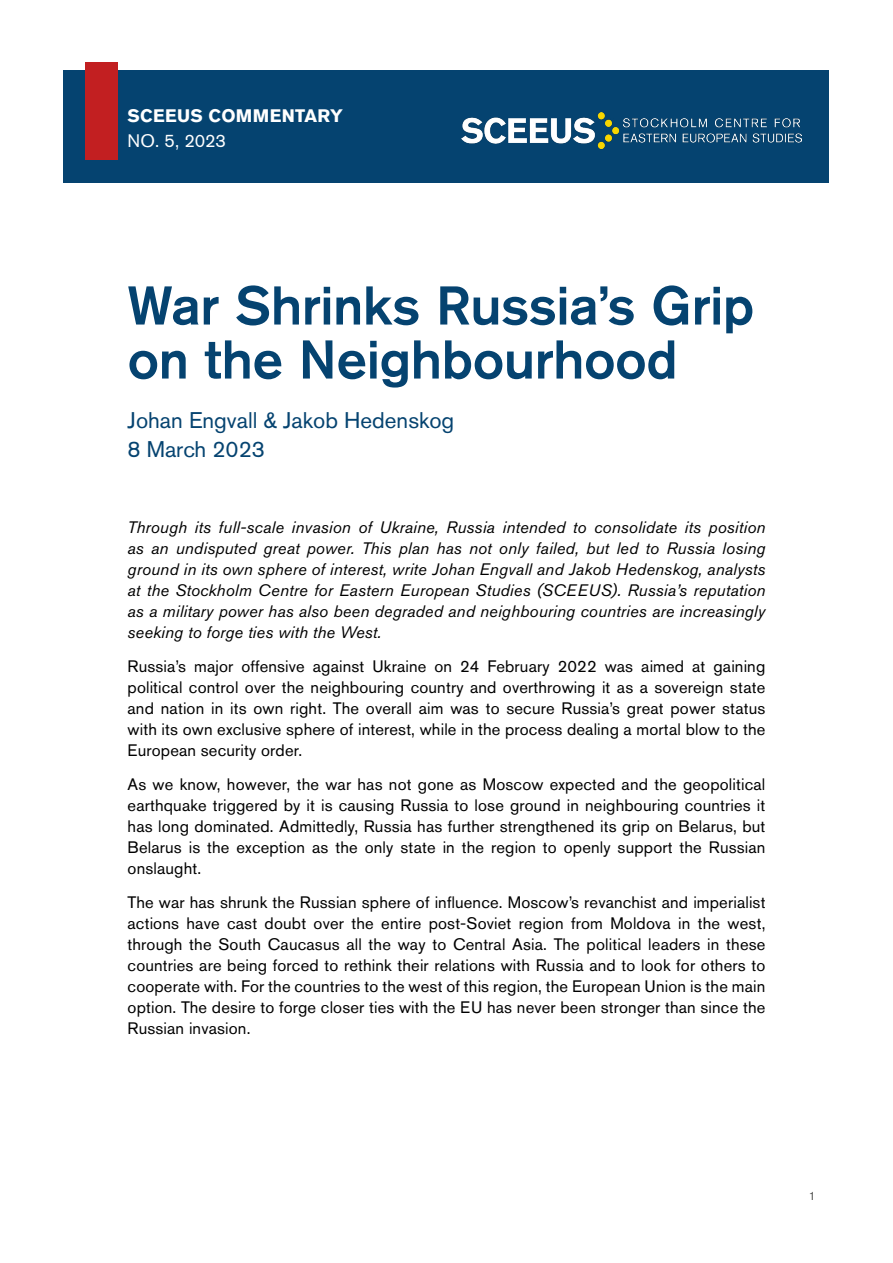
<style>
.page{position:relative;width:893px;height:1263px;background:#fff}
.page>*{position:absolute;margin:0;border:0;box-sizing:border-box;transform-origin:0 0}
.t1{font:500 54px/54px "Akzidenz Grotesk BE";letter-spacing:-.01em;color:#054370}
.t2{font:22.5px/28.5px "Akzidenz Grotesk BE";color:#054370}
.t3{font:700 18px "Akzidenz Grotesk BE";letter-spacing:.015em;color:#fff}
.t4{font:18px "Akzidenz Grotesk BE";letter-spacing:-.005em;color:#fff}
.t5{font:16.5px/21px "Akzidenz Grotesk BE";letter-spacing:.01em;color:#000;text-align:justify}
.t6{font:italic 16.5px/21px "Akzidenz Grotesk BE";letter-spacing:.01em;color:#000;text-align:justify}
.t7{font:12px "Akzidenz Grotesk BE";color:#575756}
</style>
<div class="page">
<div style="left:64px;top:70px;width:765px;height:113px;background:#054370"></div>
<img style="left:461px;top:112px;width:340px;height:36px">
<div style="left:85px;top:62px;width:33px;height:97px;background:#c21f21"></div>
<p class="t3" style="left:128px;top:105px;width:217px">SCEEUS COMMENTARY</p>
<p class="t4" style="left:128px;top:130px;width:100px">NO. 5, 2023</p>
<h1 class="t1" style="left:128px;top:277px;width:628px">War Shrinks Russia’s Grip on the Neighbourhood</h1>
<h2 class="t2" style="left:128px;top:406px;width:328px">Johan Engvall &amp; Jakob Hedenskog<br>8 March 2023</h2>
<p class="t6" style="left:128px;top:517px;width:639px">Through its full-scale invasion of Ukraine, Russia intended to consolidate its position as an undisputed great power. This plan has not only failed, but led to Russia losing ground in its own sphere of interest, write Johan Engvall and Jakob Hedenskog, analysts at the Stockholm Centre for Eastern European Studies (SCEEUS). Russia’s reputation as a military power has also been degraded and neighbouring countries are increasingly seeking to forge ties with the West.</p>
<p class="t5" style="left:128px;top:656px;width:639px">Russia’s major offensive against Ukraine on 24 February 2022 was aimed at gaining political control over the neighbouring country and overthrowing it as a sovereign state and nation in its own right. The overall aim was to secure Russia’s great power status with its own exclusive sphere of interest, while in the process dealing a mortal blow to the European security order.</p>
<p class="t5" style="left:128px;top:773px;width:639px">As we know, however, the war has not gone as Moscow expected and the geopolitical earthquake triggered by it is causing Russia to lose ground in neighbouring countries it has long dominated. Admittedly, Russia has further strengthened its grip on Belarus, but Belarus is the exception as the only state in the region to openly support the Russian onslaught.</p>
<p class="t5" style="left:128px;top:891px;width:639px">The war has shrunk the Russian sphere of influence. Moscow’s revanchist and imperialist actions have cast doubt over the entire post-Soviet region from Moldova in the west, through the South Caucasus all the way to Central Asia. The political leaders in these countries are being forced to rethink their relations with Russia and to look for others to cooperate with. For the countries to the west of this region, the European Union is the main option. The desire to forge closer ties with the EU has never been stronger than since the Russian invasion.</p>
<p class="t7" style="left:809px;top:1188px;width:8px">1</p>
</div>
